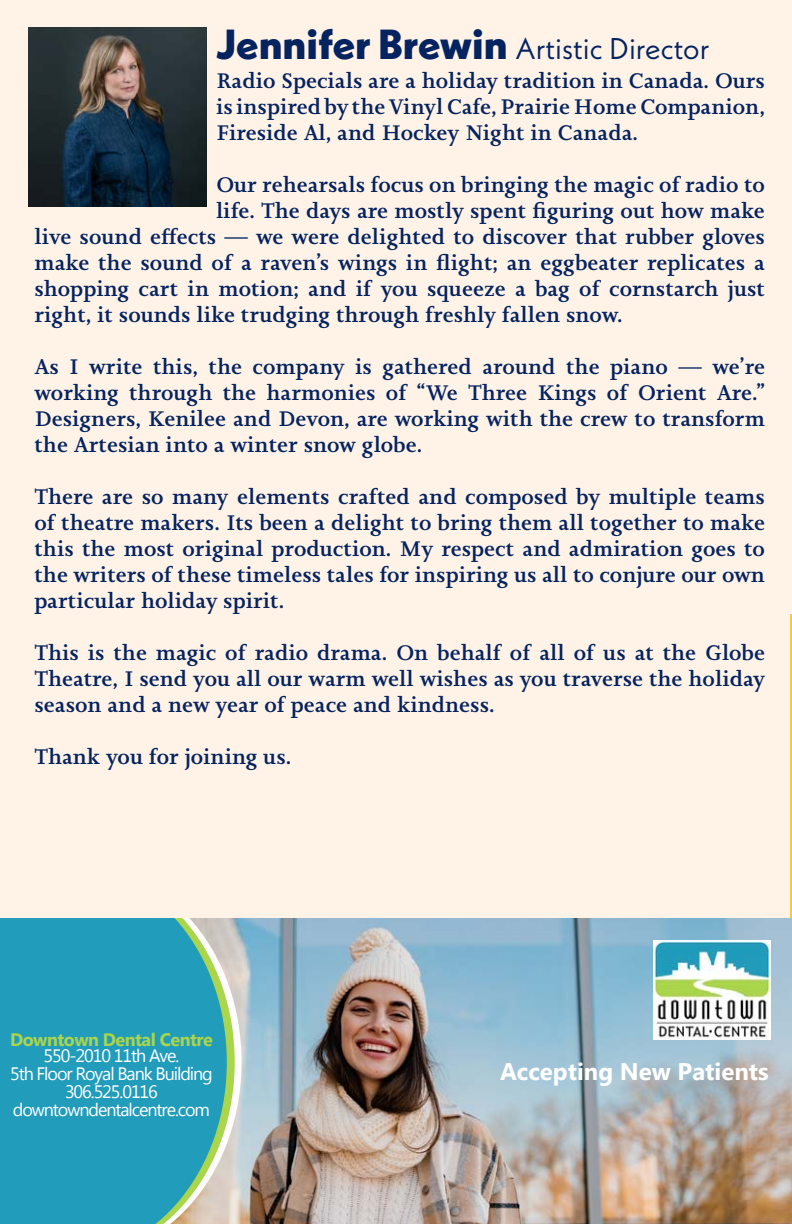
<style>
.page{position:relative;width:792px;height:1224px;background:#fff2e7}
.page>*{position:absolute;margin:0;border:0;box-sizing:border-box;transform-origin:0 0}
.t1{font:30px "Neue Kabel";color:#05235f}
.t2{font:700 24px "Microsoft New Tai Lue";color:#fff}
.t3{font:500 22px/26px "Joanna Nova";color:#05235f;text-align:justify}
.t4{font:18px/18px "Microsoft New Tai Lue";letter-spacing:-.06em;color:#fff;text-align:center}
.t5{font:700 18px/16.2px "Microsoft New Tai Lue";letter-spacing:-.03em;color:#abd54b;text-align:center}
.s1{font-weight:800;font-size:42px}
.s2{font-weight:400;color:#fff}
</style>
<div class="page">
<img style="left:791px;top:615px;width:1px;height:303px">
<img style="left:242px;top:918px;width:550px;height:306px">
<svg style="left:235px;top:918px;width:7px;height:306px;background:#d8dad9"></svg>
<img style="left:653px;top:941px;width:117px;height:98px">
<svg style="left:227px;top:918px;width:8px;height:306px;background:#d4dbb4"></svg>
<svg style="left:0;top:918px;width:227px;height:306px;background:#2fa0b9"></svg>
<img style="left:28px;top:27px;width:179px;height:180px">
<p class="t1" style="left:216px;top:29px;width:495px"><span class="s1">Jennifer Brewin</span> Artistic Director</p>
<p class="t3" style="left:216px;top:68px;width:551px">Radio Specials are a holiday tradition in Canada. Ours is inspired by the Vinyl Cafe, Prairie Home Companion, Fireside Al, and Hockey Night in Canada.</p>
<p class="t3" style="left:216px;top:172px;width:550px">Our rehearsals focus on bringing the magic of radio to</p>
<p class="t3" style="left:216px;top:198px;width:550px">life. The days are mostly spent figuring out how make</p>
<p class="t3" style="left:34px;top:224px;width:732px">live sound effects — we were delighted to discover that rubber gloves</p>
<p class="t3" style="left:34px;top:250px;width:732px">make the sound of a raven’s wings in flight; an eggbeater replicates a</p>
<p class="t3" style="left:34px;top:276px;width:732px">shopping cart in motion; and if you squeeze a bag of cornstarch just</p>
<p class="t3" style="left:34px;top:302px;width:590px">right, it sounds like trudging through freshly fallen snow.</p>
<p class="t3" style="left:34px;top:354px;width:732px">As I write this, the company is gathered around the piano — we’re working through the harmonies of “We Three Kings of Orient Are.” Designers, Kenilee and Devon, are working with the crew to transform the Artesian into a winter snow globe.</p>
<p class="t3" style="left:34px;top:484px;width:732px">There are so many elements crafted and composed by multiple teams of theatre makers. Its been a delight to bring them all together to make this the most original production. My respect and admiration goes to the writers of these timeless tales for inspiring us all to conjure our own particular holiday spirit.</p>
<p class="t3" style="left:34px;top:640px;width:732px">This is the magic of radio drama. On behalf of all of us at the Globe Theatre, I send you all our warm well wishes as you traverse the holiday season and a new year of peace and kindness.</p>
<p class="t3" style="left:34px;top:744px;width:258px">Thank you for joining us.</p>
<p class="t5" style="left:10px;top:1033px;width:204px">Downtown Dental Centre<br><span class="s2">550-2010 11th Ave.</span></p>
<p class="t4" style="left:10px;top:1066px;width:204px">5th Floor Royal Bank Building<br>306.525.0116 downtowndentalcentre.com</p>
<p class="t2" style="left:500px;top:1058px;width:270px">Accepting New Patients</p>
</div>
